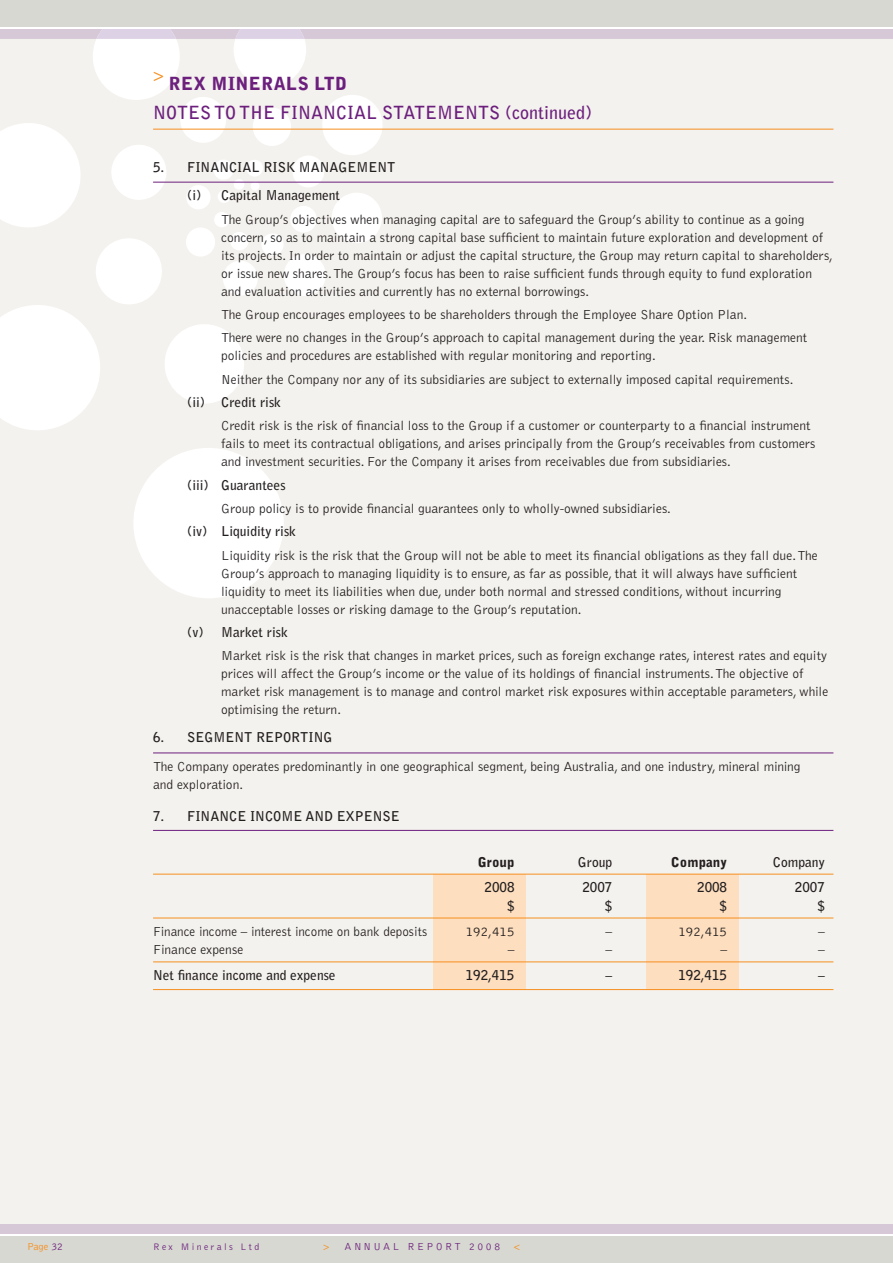
<style>
.page{position:relative;width:893px;height:1263px;background:#fff}
.page>*{position:absolute;margin:0;border:0;box-sizing:border-box;transform-origin:0 0}
.t1{font:700 18px "Bell Gothic";color:#6c1f7d}
.t2{font:900 18px "Bell Gothic";letter-spacing:.025em;color:#6c1f7d}
.t3{font:300 18px "Bell Gothic";color:#f68e1e}
.t4{font:300 13.5px/18px "Bell Gothic";color:#231f20}
.t5{font:700 13.5px/28.7px "Bell Gothic";color:#231f20}
.t6{font:900 13.5px "Bell Gothic";color:#231f20}
.t7{font:300 10.5px "Bell Gothic";letter-spacing:.25em;color:#6c1f7d}
.t8{font:300 10.5px "Bell Gothic";color:#f68e1e}
.t9{font:300 9.75px "Bell Gothic";letter-spacing:.25em;color:#6c1f7d}
.s1{color:#6c1f7d}
.s2{color:#f68e1e}
</style>
<div class="page">
<div style="left:0;top:0;width:893px;height:1262px;background:#f4f2ee"></div>
<svg style="left:134px;top:448px;width:150px;height:150px"></svg>
<svg style="left:0;top:29px;width:893px;height:401px"></svg>
<div style="left:0;top:0;width:893px;height:28px;background:#d7d8d1"></div>
<div style="left:0;top:1235px;width:893px;height:27px;background:#d7d8d1"></div>
<div style="left:0;top:1224px;width:893px;height:11px;background:#d6c8d7"></div>
<hr style="left:0;top:27px;width:893px;height:2px;background:#fff">
<hr style="left:0;top:1234px;width:893px;height:2px;background:#fff">
<hr style="left:153px;top:129px;width:680px;height:1px;background:#f68e1e">
<div style="left:433px;top:874px;width:92px;height:116px;background:#fddebe"></div>
<div style="left:646px;top:874px;width:92px;height:116px;background:#fddebe"></div>
<hr style="left:153px;top:182px;width:680px;height:1px;background:#6c1f7d">
<hr style="left:153px;top:753px;width:680px;height:1px;background:#6c1f7d">
<hr style="left:153px;top:830px;width:680px;height:1px;background:#6c1f7d">
<hr style="left:153px;top:874px;width:680px;height:1px;background:#f68e1e">
<hr style="left:153px;top:918px;width:680px;height:1px;background:#f68e1e">
<hr style="left:153px;top:962px;width:680px;height:1px;background:#f68e1e">
<hr style="left:153px;top:989px;width:680px;height:1px;background:#f68e1e">
<h1 class="t3" style="left:153px;top:68px;width:12px">&gt;</h1>
<h1 class="t2" style="left:169px;top:77px;width:180px">REX MINERALS LTD</h1>
<h1 class="t1" style="left:153px;top:105px;width:440px">NOTES TO THE FINANCIAL STATEMENTS (continued)</h1>
<p class="t5" style="left:187px;top:153px;width:210px;text-indent:-34px">5. FINANCIAL RISK MANAGEMENT (i) Capital Management</p>
<p class="t4" style="left:221px;top:211px;width:613px">The Group’s objectives when managing capital are to safeguard the Group’s ability to continue as a going concern, so as to maintain a strong capital base sufficient to maintain future exploration and development of its projects. In order to maintain or adjust the capital structure, the Group may return capital to shareholders, or issue new shares. The Group’s focus has been to raise sufficient funds through equity to fund exploration and evaluation activities and currently has no external borrowings.</p>
<p class="t4" style="left:221px;top:304px;width:588px;line-height:23.2px">The Group encourages employees to be shareholders through the Employee Share Option Plan.<br>There were no changes in the Group’s approach to capital management during the year. Risk management</p>
<p class="t4" style="left:221px;top:345px;width:574px;line-height:23.2px">policies and procedures are established with regular monitoring and reporting.<br>Neither the Company nor any of its subsidiaries are subject to externally imposed capital requirements.</p>
<p class="t5" style="left:187px;top:389px;width:95px">(ii) Credit risk</p>
<p class="t4" style="left:221px;top:418px;width:596px">Credit risk is the risk of financial loss to the Group if a customer or counterparty to a financial instrument fails to meet its contractual obligations, and arises principally from the Group’s receivables from customers and investment securities. For the Company it arises from receivables due from subsidiaries.</p>
<p class="t5" style="left:187px;top:471px;width:100px">(iii) Guarantees</p>
<p class="t4" style="left:221px;top:500px;width:451px">Group policy is to provide financial guarantees only to wholly-owned subsidiaries.</p>
<p class="t5" style="left:187px;top:518px;width:110px">(iv) Liquidity risk</p>
<p class="t4" style="left:221px;top:547px;width:598px">Liquidity risk is the risk that the Group will not be able to meet its financial obligations as they fall due. The Group’s approach to managing liquidity is to ensure, as far as possible, that it will always have sufficient liquidity to meet its liabilities when due, under both normal and stressed conditions, without incurring unacceptable losses or risking damage to the Group’s reputation.</p>
<p class="t5" style="left:187px;top:619px;width:102px">(v) Market risk</p>
<p class="t4" style="left:221px;top:647px;width:609px">Market risk is the risk that changes in market prices, such as foreign exchange rates, interest rates and equity prices will affect the Group’s income or the value of its holdings of financial instruments. The objective of market risk management is to manage and control market risk exposures within acceptable parameters, while optimising the return.</p>
<p class="t5" style="left:153px;top:724px;width:181px">6. SEGMENT REPORTING</p>
<p class="t4" style="left:153px;top:758px;width:649px">The Company operates predominantly in one geographical segment, being Australia, and one industry, mineral mining and exploration.</p>
<p class="t5" style="left:153px;top:802px;width:248px">7. FINANCE INCOME AND EXPENSE</p>
<p class="t6" style="left:478px;top:857px;width:38px">Group</p>
<p class="t5" style="left:578px;top:848px;width:36px">Group</p>
<p class="t6" style="left:671px;top:857px;width:58px">Company</p>
<p class="t5" style="left:773px;top:848px;width:53px">Company</p>
<p class="t5" style="left:485px;top:873px;width:31px">2008</p>
<p class="t5" style="left:582px;top:873px;width:31px">2007</p>
<p class="t5" style="left:697px;top:873px;width:31px">2008</p>
<p class="t5" style="left:795px;top:873px;width:31px">2007</p>
<p class="t5" style="left:507px;top:892px;width:9px">$</p>
<p class="t5" style="left:605px;top:892px;width:9px">$</p>
<p class="t5" style="left:720px;top:892px;width:9px">$</p>
<p class="t5" style="left:817px;top:892px;width:9px">$</p>
<p class="t4" style="left:153px;top:923px;width:276px">Finance income – interest income on bank deposits</p>
<p class="t4" style="left:466px;top:923px;width:50px">192,415</p>
<p class="t4" style="left:606px;top:923px;width:8px">–</p>
<p class="t4" style="left:678px;top:923px;width:50px">192,415</p>
<p class="t4" style="left:818px;top:923px;width:8px">–</p>
<p class="t4" style="left:153px;top:942px;width:92px">Finance expense</p>
<p class="t4" style="left:508px;top:942px;width:8px">–</p>
<p class="t4" style="left:606px;top:942px;width:8px">–</p>
<p class="t4" style="left:720px;top:942px;width:8px">–</p>
<p class="t4" style="left:818px;top:942px;width:8px">–</p>
<p class="t5" style="left:153px;top:961px;width:184px">Net finance income and expense</p>
<p class="t5" style="left:466px;top:961px;width:50px">192,415</p>
<p class="t5" style="left:605px;top:961px;width:8px">–</p>
<p class="t5" style="left:678px;top:961px;width:50px">192,415</p>
<p class="t5" style="left:818px;top:961px;width:8px">–</p>
<p class="t8" style="left:27px;top:1242px;width:38px">Page <span class="s1">32</span></p>
<p class="t9" style="left:153px;top:1243px;width:108px">Rex Minerals Ltd</p>
<p class="t7" style="left:323px;top:1243px;width:179px"><span class="s2">&gt;</span> ANNUAL REPORT 2008</p>
<p class="t8" style="left:514px;top:1243px;width:8px">&lt;</p>
</div>
